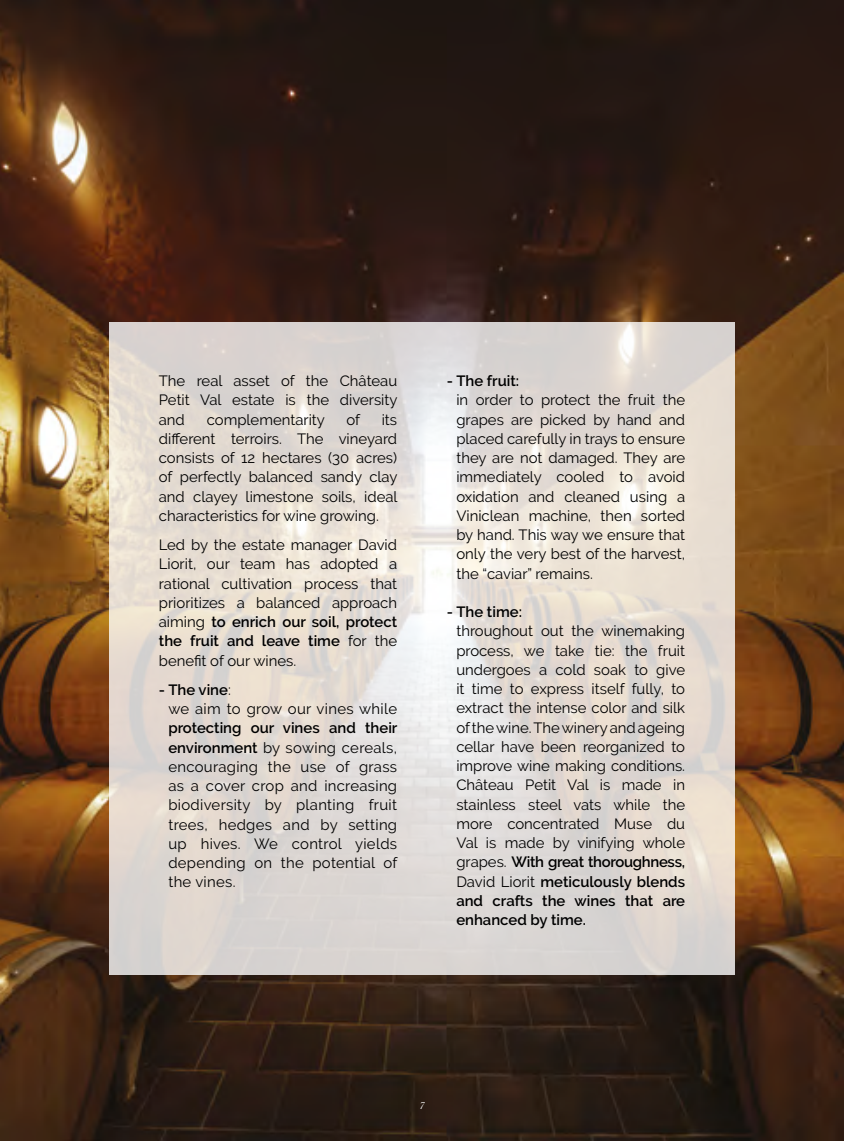
<style>
.page{position:relative;width:844px;height:1141px;background:#fff}
.page>*{position:absolute;margin:0;border:0;box-sizing:border-box;transform-origin:0 0}
.t1{font:14.88px/19.2px "Raleway";color:#000;text-align:justify}
.t2{font:14.88px/19.2px "Raleway";letter-spacing:.02em;color:#000}
.t3{font:italic 10.5px "Cochin";color:#fff}
.s1{font-weight:600}
</style>
<div class="page">
<img style="left:0;top:0;width:843px;height:1141px">
<svg style="left:109px;top:323px;width:625px;height:652px;background:#e2dbd5"></svg>
<p class="t1" style="left:159px;top:371px;width:240px">The real asset of the Château Petit Val estate is the diversity and</p>
<p class="t1" style="left:207px;top:410px;width:120px">complementarity</p>
<p class="t1" style="left:346px;top:410px;width:15px">of</p>
<p class="t1" style="left:159px;top:410px;width:240px;text-indent:223px">its different terroirs. The vineyard consists of 12 hectares (30 acres) of perfectly balanced sandy clay and clayey limestone soils, ideal characteristics for wine growing.</p>
<p class="t1" style="left:159px;top:535px;width:240px">Led by the estate manager David Liorit, our team has adopted a rational cultivation process that prioritizes a balanced approach aiming <span class="s1">to enrich our soil, protect the fruit and leave time</span> for the benefit of our wines.</p>
<p class="t2" style="left:168px;top:680px;width:230px;text-indent:-10px"><span class="s1">- The vine</span>:<br>we aim to grow our vines while <span class="s1">protecting our vines and their environment</span> by sowing cereals, encouraging the use of grass as a cover crop and increasing biodiversity by planting fruit trees, hedges and by setting up hives. We control yields depending on the potential of the vines.</p>
<p class="t1" style="left:456px;top:371px;width:230px;text-align:left;text-indent:-10px"><span class="s1">- The fruit:<br></span>in order to protect the fruit the grapes are picked by hand and placed carefully in trays to ensure they are not damaged. They are immediately cooled to avoid oxidation and cleaned using a<br>Viniclean machine, then sorted by hand. This way we ensure that only the very best of the harvest, the “caviar” remains.</p>
<p class="t1" style="left:456px;top:602px;width:230px;text-align:left;text-indent:-10px"><span class="s1">- The time:<br></span>throughout out the winemaking process, we take tie: the fruit undergoes a cold soak to give it time to express itself fully, to extract the intense color and silk of the wine. The winery and ageing cellar have been reorganized to improve wine making conditions.<br>Château Petit Val is made in stainless steel vats while the more concentrated Muse du<br>Val is made by vinifying whole grapes. <span class="s1">With great thoroughness,<br></span>David Liorit <span class="s1">meticulously blends and crafts the wines that are enhanced by time.</span></p>
<p class="t3" style="left:419px;top:1098px;width:6px">7</p>
</div>
